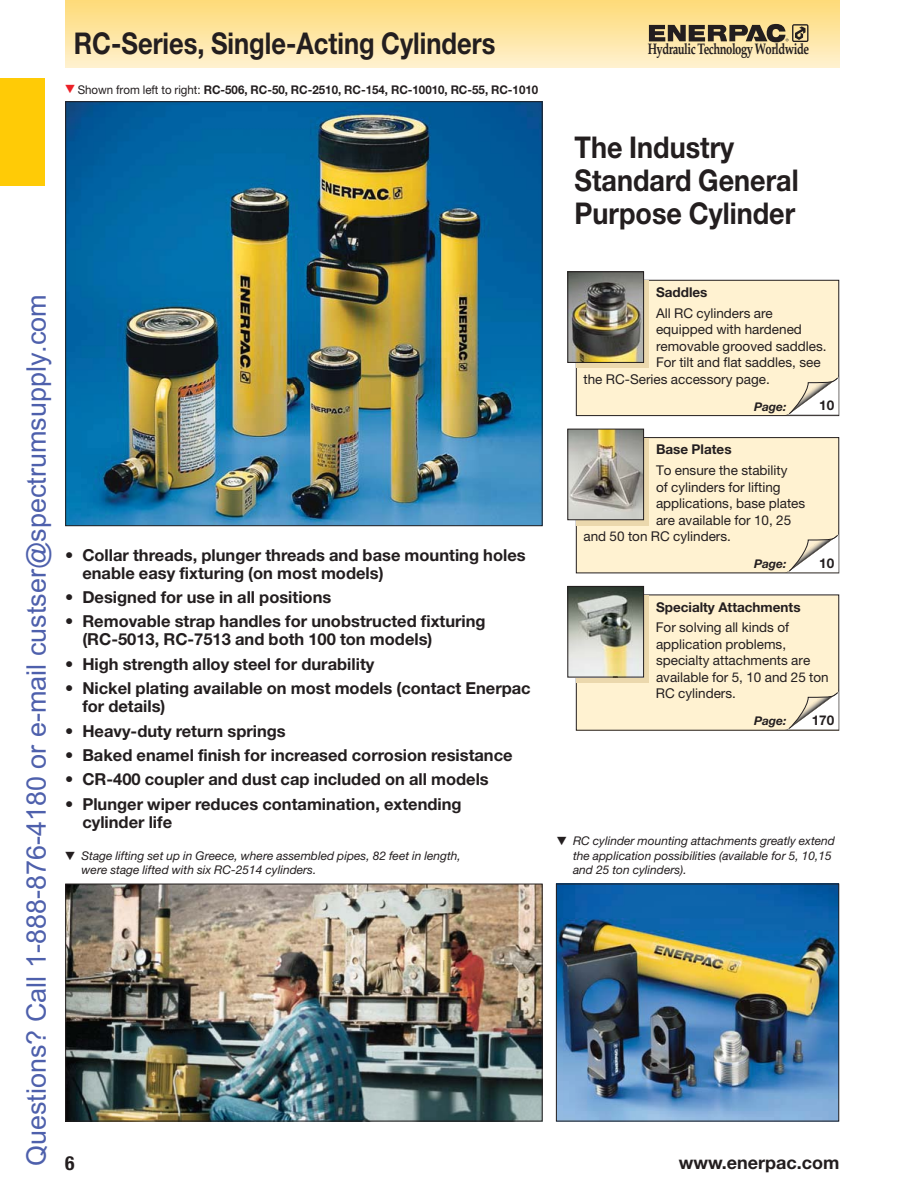
<style>
.page{position:relative;width:918px;height:1188px;background:#fff}
.page>*{position:absolute;margin:0;border:0;box-sizing:border-box;transform-origin:0 0}
.t1{font:700 30px/33px "Helvetica Neue";color:#231e1f;scale:.9 1}
.t2{font:700 30px "Helvetica Neue";color:#231e1f;scale:.85 1}
.t3{font:27px "Arial";color:#4e60ac}
.t4{font:700 condensed 19.5px "Helvetica Neue";color:#231e1f}
.t5{font:700 18px "Helvetica Neue";color:#231e1f}
.t6{font:700 16.5px/18px "Helvetica Neue";color:#231e1f}
.t7{font:700 15.3px "Palatino";letter-spacing:-.045em;color:#231e1f;scale:.74 1}
.t8{font:13.5px/16.5px "Helvetica Neue";color:#231e1f}
.t9{font:700 13.5px "Helvetica Neue";color:#231e1f}
.t10{font:italic 12px/14.2px "Helvetica Neue";color:#231e1f}
.t11{font:700 12px "Helvetica Neue";color:#231e1f;scale:.96 1}
.t12{font:italic 700 12px "Helvetica Neue";color:#231e1f}
.s1{font-weight:400}
</style>
<div class="page">
<hr style="left:65px;top:0;width:774px;height:4px;background:#fedb7b">
<hr style="left:65px;top:4px;width:774px;height:4px;background:#fedc7e">
<hr style="left:65px;top:6px;width:774px;height:4px;background:#fedd82">
<hr style="left:65px;top:10px;width:774px;height:4px;background:#fede85">
<hr style="left:65px;top:13px;width:774px;height:4px;background:#fedf8a">
<hr style="left:65px;top:16px;width:774px;height:4px;background:#fee08e">
<hr style="left:65px;top:19px;width:774px;height:4px;background:#fee192">
<hr style="left:65px;top:23px;width:774px;height:4px;background:#fee396">
<hr style="left:65px;top:26px;width:774px;height:4px;background:#fee49a">
<hr style="left:65px;top:29px;width:774px;height:4px;background:#fee59e">
<hr style="left:65px;top:32px;width:774px;height:4px;background:#fee6a2">
<hr style="left:65px;top:34px;width:774px;height:4px;background:#fee6a6">
<hr style="left:65px;top:37px;width:774px;height:4px;background:#fee7aa">
<hr style="left:65px;top:41px;width:774px;height:4px;background:#fee9ae">
<hr style="left:65px;top:44px;width:774px;height:4px;background:#ffeab2">
<hr style="left:65px;top:46px;width:774px;height:4px;background:#ffebb6">
<hr style="left:65px;top:50px;width:774px;height:4px;background:#ffecbb">
<hr style="left:65px;top:53px;width:774px;height:4px;background:#ffedbf">
<hr style="left:65px;top:55px;width:774px;height:4px;background:#ffeec3">
<hr style="left:65px;top:59px;width:774px;height:4px;background:#ffefc8">
<hr style="left:65px;top:62px;width:774px;height:4px;background:#fff0cc">
<hr style="left:65px;top:65px;width:774px;height:2px;background:#fff1d0">
<hr style="left:65px;top:67px;width:774px;height:1px;background:#fff2d1">
<img style="left:67px;top:886px;width:474px;height:233px">
<div style="left:65px;top:884px;width:478px;height:237px;border:1px solid #231e1f"></div>
<img style="left:558px;top:886px;width:279px;height:233px">
<div style="left:556px;top:884px;width:283px;height:237px;border:1px solid #231e1f"></div>
<img style="left:67px;top:103px;width:474px;height:421px">
<div style="left:576px;top:280px;width:263px;height:136px;background:#fff2d1"></div>
<div style="left:576px;top:280px;width:263px;height:136px;border:1px solid #231e1f"></div>
<div style="left:577px;top:281px;width:72px;height:87px;background:#ebd8ad"></div>
<svg style="left:785px;top:373px;width:54px;height:43px"></svg>
<img style="left:569px;top:273px;width:73px;height:88px">
<div style="left:567px;top:271px;width:77px;height:92px;border:1px solid #231e1f"></div>
<div style="left:576px;top:438px;width:263px;height:135px;background:#fff2d1"></div>
<div style="left:576px;top:437px;width:263px;height:136px;border:1px solid #231e1f"></div>
<svg style="left:577px;top:438px;width:72px;height:87px"></svg>
<svg style="left:785px;top:531px;width:54px;height:42px"></svg>
<img style="left:569px;top:431px;width:73px;height:87px">
<div style="left:567px;top:429px;width:77px;height:91px;border:1px solid #231e1f"></div>
<div style="left:576px;top:595px;width:263px;height:135px;background:#fff2d1"></div>
<div style="left:576px;top:595px;width:263px;height:136px;border:1px solid #231e1f"></div>
<svg style="left:577px;top:595px;width:72px;height:87px"></svg>
<svg style="left:785px;top:688px;width:54px;height:43px"></svg>
<img style="left:569px;top:588px;width:73px;height:87px">
<div style="left:567px;top:586px;width:77px;height:91px;border:1px solid #231e1f"></div>
<div style="left:0;top:78px;width:44px;height:108px;background:#ffcb06"></div>
<svg style="left:649px;top:24px;width:159px;height:18px"></svg>
<h1 class="t2" style="left:74px;top:32px;width:497px">RC-Series, Single-Acting Cylinders</h1>
<p class="t7" style="left:648px;top:43px;width:220px">Hydraulic Technology Worldwide</p>
<p class="t11" style="left:78px;top:85px;width:481px"><span class="s1">Shown from left to right:</span> RC-506, RC-50, RC-2510, RC-154, RC-10010, RC-55, RC-1010</p>
<h1 class="t1" style="left:575px;top:134px;width:251px">The Industry<br>Standard General<br>Purpose Cylinder</h1>
<h2 class="t3" style="left:21px;top:1166px;width:874px;rotate:-90deg">Questions? Call 1-888-876-4180 or e-mail custser@spectrumsupply.com</h2>
<p class="t6" style="left:82px;top:547px;width:445px;text-indent:-17px">• Collar threads, plunger threads and base mounting holes enable easy fixturing (on most models)</p>
<p class="t6" style="left:65px;top:590px;width:268px">• Designed for use in all positions</p>
<p class="t6" style="left:82px;top:614px;width:405px;text-indent:-17px">• Removable strap handles for unobstructed fixturing (RC-5013, RC-7513 and both 100 ton models)</p>
<p class="t6" style="left:65px;top:656px;width:311px">• High strength alloy steel for durability</p>
<p class="t6" style="left:82px;top:681px;width:450px;text-indent:-17px">• Nickel plating available on most models (contact Enerpac for details)</p>
<p class="t6" style="left:65px;top:723px;width:222px">• Heavy-duty return springs</p>
<p class="t6" style="left:65px;top:748px;width:449px">• Baked enamel finish for increased corrosion resistance</p>
<p class="t6" style="left:65px;top:772px;width:425px">• CR-400 coupler and dust cap included on all models</p>
<p class="t6" style="left:82px;top:796px;width:381px;text-indent:-17px">• Plunger wiper reduces contamination, extending cylinder life</p>
<p class="t10" style="left:82px;top:849px;width:381px">Stage lifting set up in Greece, where assembled pipes, 82 feet in length, were stage lifted with six RC-2514 cylinders.</p>
<p class="t9" style="left:656px;top:287px;width:53px">Saddles</p>
<p class="t8" style="left:656px;top:306px;width:118px">All RC cylinders are</p>
<p class="t8" style="left:656px;top:323px;width:147px">equipped with hardened</p>
<p class="t8" style="left:656px;top:339px;width:172px">removable grooved saddles.</p>
<p class="t8" style="left:656px;top:356px;width:166px">For tilt and flat saddles, see</p>
<p class="t8" style="left:583px;top:372px;width:188px">the RC-Series accessory page.</p>
<p class="t12" style="left:754px;top:402px;width:34px">Page:</p>
<p class="t9" style="left:656px;top:445px;width:77px">Base Plates</p>
<p class="t8" style="left:656px;top:463px;width:133px">To ensure the stability</p>
<p class="t8" style="left:656px;top:480px;width:126px">of cylinders for lifting</p>
<p class="t8" style="left:656px;top:496px;width:151px">applications, base plates</p>
<p class="t8" style="left:656px;top:513px;width:137px">are available for 10, 25</p>
<p class="t8" style="left:583px;top:529px;width:149px">and 50 ton RC cylinders.</p>
<p class="t12" style="left:754px;top:559px;width:34px">Page:</p>
<p class="t9" style="left:656px;top:602px;width:146px">Specialty Attachments</p>
<p class="t8" style="left:656px;top:621px;width:174px">For solving all kinds of application problems, specialty attachments are available for 5, 10 and 25 ton<br>RC cylinders.</p>
<p class="t12" style="left:754px;top:717px;width:34px">Page:</p>
<p class="t9" style="left:819px;top:401px;width:17px">10</p>
<p class="t9" style="left:819px;top:558px;width:17px">10</p>
<p class="t9" style="left:812px;top:715px;width:24px">170</p>
<p class="t10" style="left:573px;top:835px;width:264px">RC cylinder mounting attachments greatly extend the application possibilities (available for 5, 10,15 and 25 ton cylinders).</p>
<p class="t4" style="left:65px;top:1156px;width:11px">6</p>
<p class="t5" style="left:679px;top:1156px;width:162px">www.enerpac.com</p>
</div>
